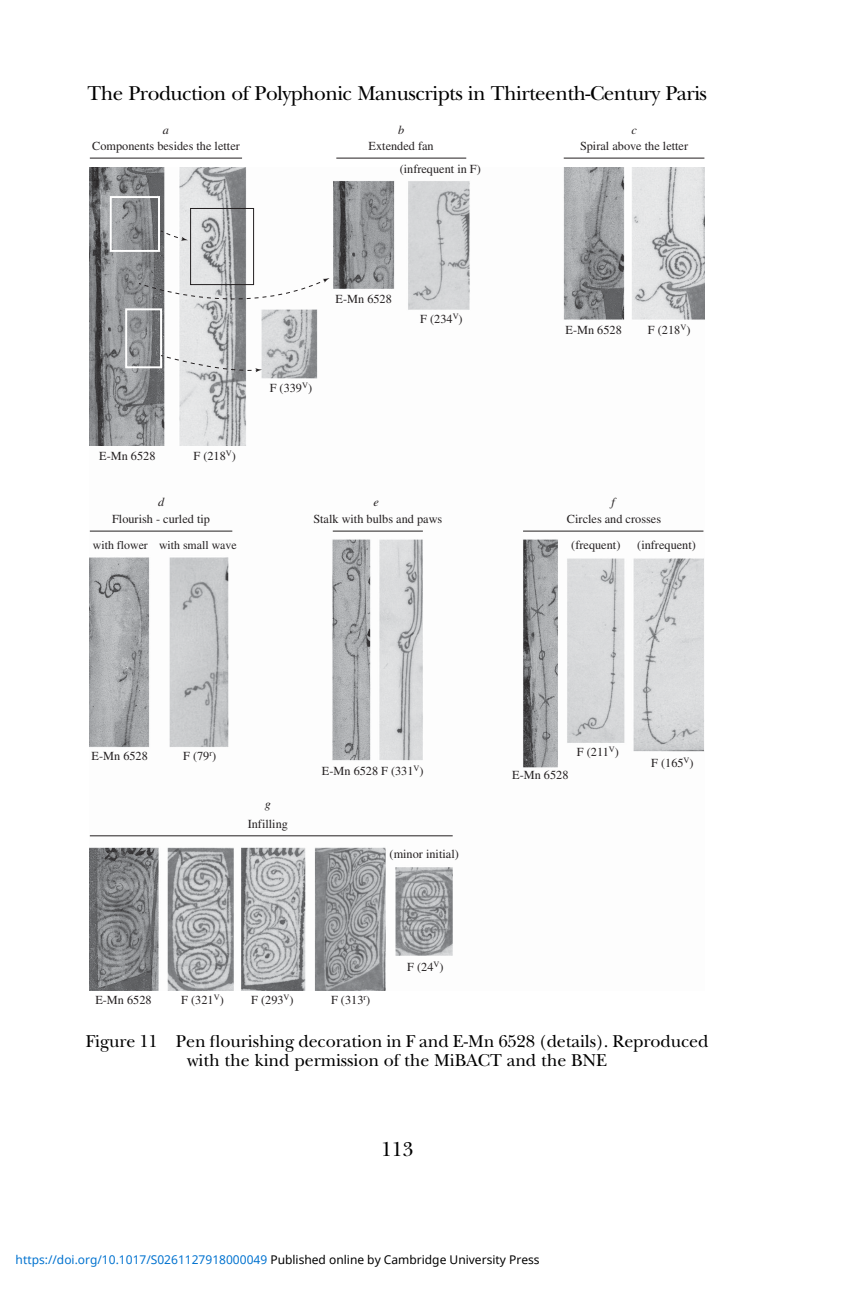
<style>
.page{position:relative;width:862px;height:1293px;background:#fff}
.page>*{position:absolute;margin:0;border:0;box-sizing:border-box;transform-origin:0 0}
.t1{font:21px "Adv OT6 af 9549 b";letter-spacing:-.02em;color:#000}
.t2{font:18px/20px "Adv OT6 af 9549 b";color:#000;text-align:center}
.t3{font:12.2px "Times";color:#231f20}
.t4{font:italic 12.2px "Times";color:#231f20}
.t5{font:12px "Noto Sans";color:#0172cf}
.t6{font:11.8px "Times";color:#231f20}
.s1{font-family:"Adv OT6 af 9549 b+fb"}
.s2{color:#000}
</style>
<div class="page">
<img style="left:90px;top:168px;width:614px;height:822px">
<hr style="left:90px;top:158px;width:152px;height:1px;background:#231f20">
<hr style="left:336px;top:158px;width:130px;height:1px;background:#231f20">
<hr style="left:564px;top:158px;width:140px;height:1px;background:#231f20">
<hr style="left:523px;top:531px;width:180px;height:1px;background:#231f20">
<hr style="left:90px;top:531px;width:142px;height:1px;background:#231f20">
<hr style="left:333px;top:531px;width:90px;height:1px;background:#231f20">
<hr style="left:90px;top:835px;width:363px;height:1px;background:#231f20">
<div style="left:110px;top:196px;width:50px;height:56px;border:2px solid #fff"></div>
<div style="left:190px;top:208px;width:64px;height:77px;border:1px solid #231f20"></div>
<div style="left:125px;top:308px;width:37px;height:60px;border:2px solid #fff"></div>
<svg style="left:138px;top:278px;width:191px;height:36px"></svg>
<svg style="left:160px;top:354px;width:102px;height:18px"></svg>
<svg style="left:160px;top:230px;width:28px;height:11px"></svg>
<h1 class="t1" style="left:87px;top:85px;width:621px">The Production of Polyphonic Manuscripts in Thirteenth-Century Paris</h1>
<p class="t4" style="left:163px;top:125px;width:8px">a</p>
<p class="t4" style="left:398px;top:125px;width:8px">b</p>
<p class="t4" style="left:631px;top:125px;width:7px">c</p>
<p class="t3" style="left:92px;top:141px;width:149px">Components besides the letter</p>
<p class="t3" style="left:580px;top:141px;width:110px">Spiral above the letter</p>
<p class="t3" style="left:369px;top:141px;width:67px">Extended fan</p>
<p class="t3" style="left:400px;top:164px;width:83px">(infrequent in F)</p>
<p class="t3" style="left:99px;top:451px;width:58px">E-Mn 6528</p>
<p class="t3" style="left:193px;top:451px;width:44px">F (218<sup>V</sup>)</p>
<p class="t3" style="left:336px;top:294px;width:58px">E-Mn 6528</p>
<p class="t3" style="left:270px;top:383px;width:44px">F (339<sup>V</sup>)</p>
<p class="t3" style="left:420px;top:314px;width:44px">F (234<sup>V</sup>)</p>
<p class="t3" style="left:565px;top:325px;width:58px">E-Mn 6528</p>
<p class="t4" style="left:158px;top:498px;width:8px">d</p>
<p class="t4" style="left:373px;top:498px;width:7px">e</p>
<p class="t4" style="left:611px;top:498px;width:5px">f</p>
<p class="t3" style="left:648px;top:325px;width:44px">F (218<sup>V</sup>)</p>
<p class="t3" style="left:112px;top:514px;width:99px">Flourish - curled tip</p>
<p class="t3" style="left:313px;top:514px;width:130px">Stalk with bulbs and paws</p>
<p class="t3" style="left:567px;top:514px;width:96px">Circles and crosses</p>
<p class="t6" style="left:93px;top:541px;width:145px">with flower with small wave</p>
<p class="t3" style="left:571px;top:540px;width:51px">(frequent)</p>
<p class="t3" style="left:637px;top:540px;width:60px">(infrequent)</p>
<p class="t3" style="left:92px;top:751px;width:58px">E-Mn 6528</p>
<p class="t3" style="left:183px;top:751px;width:35px">F (79<sup>r</sup>)</p>
<p class="t4" style="left:265px;top:799px;width:8px">g</p>
<p class="t3" style="left:248px;top:819px;width:42px">Infilling</p>
<p class="t3" style="left:322px;top:766px;width:103px">E-Mn 6528 F (331<sup>V</sup>)</p>
<p class="t3" style="left:389px;top:849px;width:71px">(minor initial)</p>
<p class="t3" style="left:95px;top:996px;width:58px">E-Mn 6528</p>
<p class="t3" style="left:181px;top:996px;width:44px">F (321<sup>V</sup>)</p>
<p class="t3" style="left:251px;top:996px;width:44px">F (293<sup>V</sup>)</p>
<p class="t3" style="left:331px;top:996px;width:41px">F (313<sup>r</sup>)</p>
<p class="t3" style="left:407px;top:962px;width:38px">F (24<sup>V</sup>)</p>
<p class="t3" style="left:512px;top:770px;width:58px">E-Mn 6528</p>
<p class="t3" style="left:577px;top:747px;width:44px">F (211<sup>V</sup>)</p>
<p class="t3" style="left:651px;top:758px;width:44px">F (165<sup>V</sup>)</p>
<h2 class="t2" style="left:86px;top:1033px;width:624px">Figure 11 Pen <span class="s1">fl</span>ourishing decoration in F and E-Mn 6528 (details). Reproduced with the kind permission of the MiBACT and the BNE</h2>
<h1 class="t1" style="left:381px;top:1141px;width:34px">113</h1>
<p class="t5" style="left:16px;top:1251px;width:525px">https://doi.org/10.1017/S0261127918000049 <span class="s2">Published online by Cambridge University Press</span></p>
</div>
